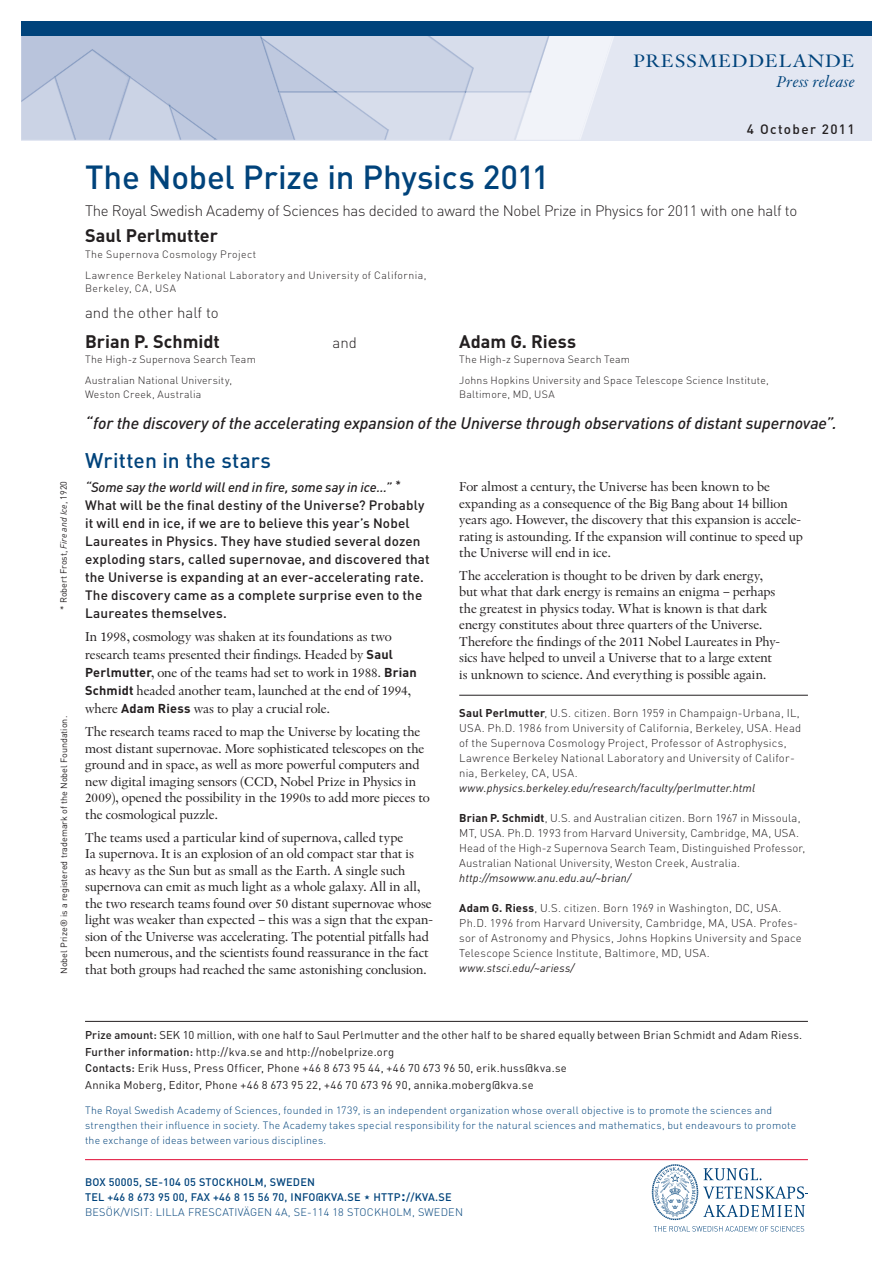
<style>
.page{position:relative;width:893px;height:1263px;background:#fff}
.page>*{position:absolute;margin:0;border:0;box-sizing:border-box;transform-origin:0 0}
.t1{font:500 33px "DIN Pro";letter-spacing:-.005em;color:#00437b}
.t2{font:500 21px "DIN Pro";letter-spacing:.005em;color:#00437b}
.t3{font:18.9px "Indigo Twenty";letter-spacing:.03em;color:#00437b;scale:1.11 1}
.t4{font:700 18px "DIN Pro";color:#231f20}
.t5{font:italic 500 16.5px "DIN Pro";letter-spacing:-.01em;color:#231f20}
.t6{font:italic 16.5px "Indigo Twenty";letter-spacing:.03em;color:#00437b}
.t7{font:300 15px "DIN Pro";letter-spacing:-.02em;color:#231f20}
.t8{font:300 15px "DIN Pro";color:#231f20}
.t9{font:13.5px/16.5px "Indigo Twenty";letter-spacing:-.005em;color:#231f20}
.t10{font:500 13.5px/18px "DIN Pro";letter-spacing:.01em;color:#231f20}
.t11{font:500 13.5px "DIN Pro";letter-spacing:.1em;color:#231f20}
.t12{font:300 11.25px/15px "DIN Pro";letter-spacing:.015em;color:#231f20}
.t13{font:11.25px/16.5px "DIN Pro";letter-spacing:.015em;color:#231f20}
.t14{font:italic 11.25px "DIN Pro";letter-spacing:.015em;color:#231f20}
.t15{font:500 10.8px/15px "DIN Pro";letter-spacing:.02em;color:#00437b}
.t16{font:300 10.5px/15px "DIN Pro";letter-spacing:.02em;color:#00437b}
.t17{font:300 10.5px/21px "DIN Pro";letter-spacing:.03em;color:#231f20}
.t18{font:9px "DIN Pro";color:#231f20}
.s1{font-style:italic}
.s2{font-family:"DIN Pro";font-weight:700;font-size:12.75px}
.s3{font-weight:700}
.s4{font-weight:500}
.s5{font-size:16.5px}
.s6{font-weight:300}
</style>
<div class="page">
<div style="left:21px;top:21px;width:851px;height:119px;background:#e3e7f2"></div>
<svg style="left:21px;top:36px;width:593px;height:104px"></svg>
<div style="left:21px;top:21px;width:851px;height:15px;background:#00437b"></div>
<svg style="left:654px;top:1226px;width:150px;height:5px"></svg>
<svg style="left:652px;top:1164px;width:156px;height:56px"></svg>
<hr style="left:85px;top:1159px;width:723px;height:1px;background:#e10831">
<hr style="left:459px;top:695px;width:349px;height:1px;background:#231f20">
<hr style="left:85px;top:1021px;width:723px;height:1px;background:#231f20">
<p class="t18" style="left:57px;top:610px;width:130px;rotate:-90deg">* Robert Frost, <span class="s1">Fire and Ice</span>, 1920</p>
<p class="t18" style="left:58px;top:974px;width:259px;rotate:-90deg">Nobel Prize® is a registered trademark of the Nobel Foundation.</p>
<h3 class="t3" style="left:633px;top:49px;width:201px">PRESSMEDDELANDE</h3>
<p class="t6" style="left:777px;top:71px;width:79px">Press release</p>
<p class="t11" style="left:747px;top:120px;width:109px">4 October 2011</p>
<h1 class="t1" style="left:85px;top:155px;width:466px">The Nobel Prize in Physics 2011</h1>
<p class="t7" style="left:85px;top:200px;width:714px">The Royal Swedish Academy of Sciences has decided to award the Nobel Prize in Physics for 2011 with one half to</p>
<h3 class="t4" style="left:85px;top:223px;width:134px">Saul Perlmutter</h3>
<p class="t17" style="left:85px;top:243px;width:343px">The Supernova Cosmology Project<br>Lawrence Berkeley National Laboratory and University of California,</p>
<p class="t17" style="left:85px;top:277px;width:93px">Berkeley, CA, USA</p>
<p class="t8" style="left:85px;top:303px;width:135px">and the other half to</p>
<h3 class="t4" style="left:85px;top:329px;width:136px">Brian P. Schmidt</h3>
<p class="t7" style="left:333px;top:332px;width:26px">and</p>
<h3 class="t4" style="left:459px;top:329px;width:118px">Adam G. Riess</h3>
<p class="t17" style="left:85px;top:349px;width:172px">The High-z Supernova Search Team</p>
<p class="t17" style="left:459px;top:349px;width:172px">The High-z Supernova Search Team</p>
<p class="t17" style="left:85px;top:370px;width:149px">Australian National University,</p>
<p class="t17" style="left:459px;top:370px;width:311px">Johns Hopkins University and Space Telescope Science Institute,</p>
<p class="t17" style="left:85px;top:383px;width:118px">Weston Creek, Australia</p>
<p class="t17" style="left:459px;top:383px;width:97px">Baltimore, MD, USA</p>
<p class="t5" style="left:85px;top:412px;width:753px">“for the discovery of the accelerating expansion of the Universe through observations of distant supernovae”.</p>
<h2 class="t2" style="left:85px;top:446px;width:188px">Written in the stars</h2>
<p class="t10" style="left:85px;top:478px;width:346px"><span class="s1">“Some say the world will end in fire, some say in ice…”</span> <sup>* </sup>What will be the final destiny of the Universe? Probably it will end in ice, if we are to believe this year’s Nobel Laureates in Physics. They have studied several dozen exploding stars, called supernovae, and discovered that the Universe is expanding at an ever-accelerating rate.<br>The discovery came as a complete surprise even to the Laureates themselves.</p>
<p class="t9" style="left:85px;top:628px;width:333px;line-height:18px">In 1998, cosmology was shaken at its foundations as two research teams presented their findings. Headed by <span class="s2">Saul Perlmutter</span>, one of the teams had set to work in 1988. <span class="s2">Brian Schmidt</span> headed another team, launched at the end of 1994, where <span class="s2">Adam Riess</span> was to play a crucial role.</p>
<p class="t9" style="left:85px;top:723px;width:346px">The research teams raced to map the Universe by locating the most distant supernovae. More sophisticated telescopes on the ground and in space, as well as more powerful computers and new digital imaging sensors (CCD, Nobel Prize in Physics in 2009), opened the possibility in the 1990s to add more pieces to the cosmological puzzle.</p>
<p class="t9" style="left:85px;top:829px;width:349px">The teams used a particular kind of supernova, called type<br>Ia supernova. It is an explosion of an old compact star that is<br>as heavy as the Sun but as small as the Earth. A single such supernova can emit as much light as a whole galaxy. All in all, the two research teams found over 50 distant supernovae whose light was weaker than expected – this was a sign that the expan&shy;sion of the Universe was accelerating. The potential pitfalls had been numerous, and the scientists found reassurance in the fact that both groups had reached the same astonishing conclusion.</p>
<p class="t9" style="left:459px;top:478px;width:345px">For almost a century, the Universe has been known to be expanding as a consequence of the Big Bang about 14 billion years ago. However, the discovery that this expansion is accele&shy;rating is astounding. If the expansion will continue to speed up the Universe will end in ice.</p>
<p class="t9" style="left:459px;top:567px;width:322px">The acceleration is thought to be driven by dark energy, but what that dark energy is remains an enigma – perhaps the greatest in physics today. What is known is that dark energy constitutes about three quarters of the Universe.<br>Therefore the findings of the 2011 Nobel Laureates in Phy&shy;sics have helped to unveil a Universe that to a large extent is unknown to science. And everything is possible again.</p>
<p class="t12" style="left:459px;top:705px;width:343px"><span class="s3">Saul Perlmutter</span>, U.S. citizen. Born 1959 in Champaign-Urbana, IL, USA. Ph.D. 1986 from University of California, Berkeley, USA. Head of the Supernova Cosmology Project, Professor of Astrophysics, Lawrence Berkeley National Laboratory and University of Califor&shy;nia, Berkeley, CA, USA.</p>
<p class="t14" style="left:459px;top:781px;width:297px">www.physics.berkeley.edu/research/faculty/perlmutter.html</p>
<p class="t12" style="left:459px;top:810px;width:348px"><span class="s3">Brian P. Schmidt</span>, U.S. and Australian citizen. Born 1967 in Missoula, MT, USA. Ph.D. 1993 from Harvard University, Cambridge, MA, USA.<br>Head of the High-z Supernova Search Team, Distinguished Professor, Australian National University, Weston Creek, Australia.</p>
<p class="t14" style="left:459px;top:871px;width:173px">http://msowww.anu.edu.au/~brian/</p>
<p class="t12" style="left:459px;top:900px;width:344px"><span class="s3">Adam G. Riess</span>, U.S. citizen. Born 1969 in Washington, DC, USA.<br>Ph.D. 1996 from Harvard University, Cambridge, MA, USA. Profes&shy;sor of Astronomy and Physics, Johns Hopkins University and Space Telescope Science Institute, Baltimore, MD, USA.</p>
<p class="t14" style="left:459px;top:961px;width:117px">www.stsci.edu/~ariess/</p>
<p class="t13" style="left:85px;top:1026px;width:719px"><span class="s4">Prize amount:</span> SEK 10 million, with one half to Saul Perlmutter and the other half to be shared equally between Brian Schmidt and Adam Riess.<br><span class="s4">Further information:</span> http://kva.se and http://nobelprize.org<br><span class="s4">Contacts:</span> Erik Huss, Press Officer, Phone +46 8 673 95 44, +46 70 673 96 50, erik.huss@kva.se<br>Annika Moberg, Editor, Phone +46 8 673 95 22, +46 70 673 96 90, annika.moberg@kva.se</p>
<p class="t16" style="left:85px;top:1102px;width:713px">The Royal Swedish Academy of Sciences, founded in 1739, is an independent organization whose overall objective is to promote the sciences and strengthen their influence in society. The Academy takes special responsibility for the natural sciences and mathematics, but endeavours to promote the exchange of ideas between various disciplines.</p>
<p class="t15" style="left:85px;top:1174px;width:379px">BOX 50005, SE-104 05 STOCKHOLM, SWEDEN<br>TEL +46 8 673 95 00, FAX +46 8 15 56 70, INFO@KVA.SE HTTP<span class="s5">:</span>//KVA.SE<br><span class="s6">BESÖK/VISIT: LILLA FRESCATIVÄGEN 4A, SE-114 18 STOCKHOLM, SWEDEN</span></p>
</div>
